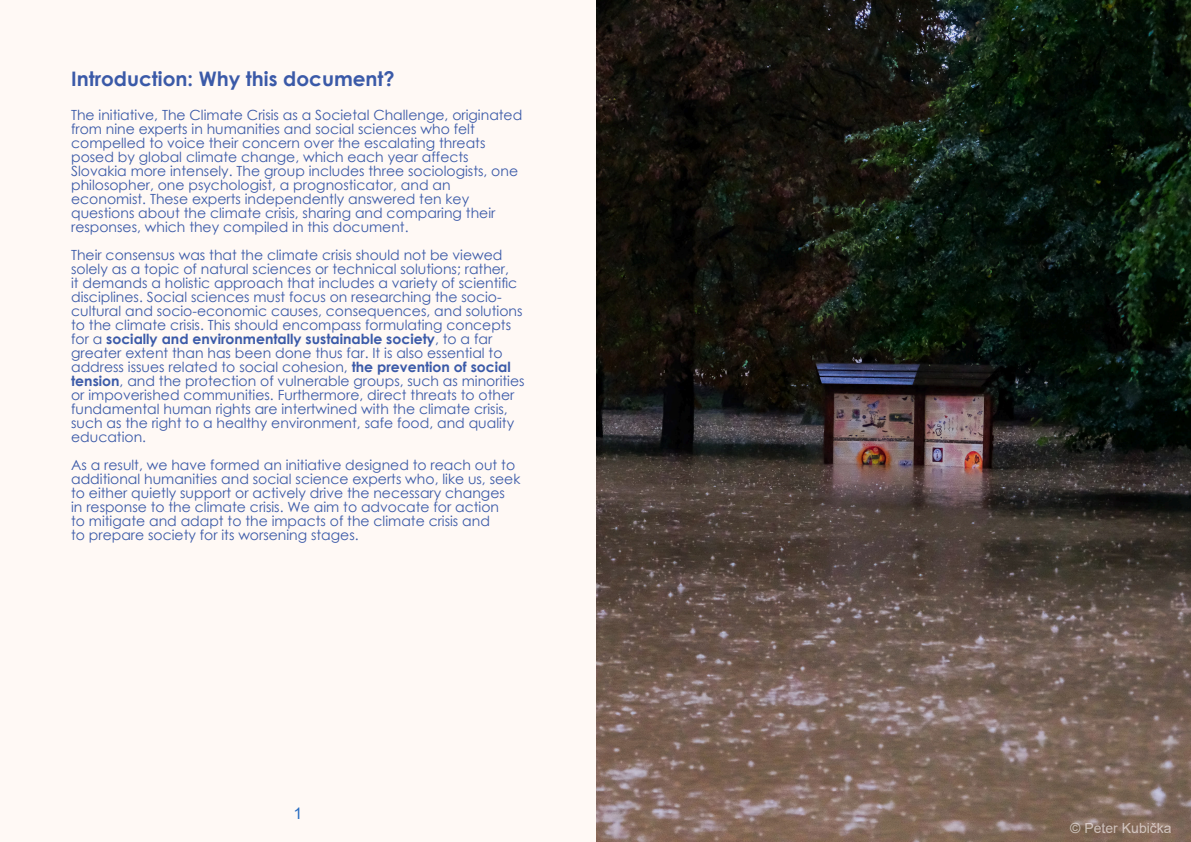
<style>
.page{position:relative;width:1191px;height:842px;background:#fff}
.page>*{position:absolute;margin:0;border:0;box-sizing:border-box;transform-origin:0 0}
.t1{font:700 20px "Century Gothic";color:#3b5aa8}
.t2{font:16px "Arial";color:#2a6dc1}
.t3{font:14px/14px "Century Gothic";color:#3b5aa8}
.t4{font:14px "Arial";color:rgb(255 249 249/.63)}
.s1{font-weight:700}
</style>
<div class="page">
<img style="left:596px;top:0;width:595px;height:842px">
<div style="left:0;top:0;width:595px;height:842px;background:#fff9f5"></div>
<h1 class="t1" style="left:71px;top:71px;width:325px">Introduction: Why this document?</h1>
<p class="t3" style="left:71px;top:109px;width:453px">The initiative, The Climate Crisis as a Societal Challenge, originated from nine experts in humanities and social sciences who felt compelled to voice their concern over the escalating threats posed by global climate change, which each year affects Slovakia more intensely. The group includes three sociologists, one philosopher, one psychologist, a prognosticator, and an economist. These experts independently answered ten key questions about the climate crisis, sharing and comparing their responses, which they compiled in this document.</p>
<p class="t3" style="left:71px;top:249px;width:455px">Their consensus was that the climate crisis should not be viewed solely as a topic of natural sciences or technical solutions; rather,<br>it demands a holistic approach that includes a variety of scientific disciplines. Social sciences must focus on researching the socio&shy;cultural and socio-economic causes, consequences, and solutions to the climate crisis. This should encompass formulating concepts for a <span class="s1">socially and environmentally sustainable society</span>, to a far greater extent than has been done thus far. It is also essential to address issues related to social cohesion, <span class="s1">the prevention of social tension</span>, and the protection of vulnerable groups, such as minorities or impoverished communities. Furthermore, direct threats to other fundamental human rights are intertwined with the climate crisis, such as the right to a healthy environment, safe food, and quality education.</p>
<p class="t3" style="left:71px;top:459px;width:451px">As a result, we have formed an initiative designed to reach out to additional humanities and social science experts who, like us, seek to either quietly support or actively drive the necessary changes<br>in response to the climate crisis. We aim to advocate for action<br>to mitigate and adapt to the impacts of the climate crisis and<br>to prepare society for its worsening stages.</p>
<p class="t2" style="left:294px;top:807px;width:10px">1</p>
<p class="t4" style="left:1070px;top:823px;width:103px">© Peter Kubička</p>
</div>
